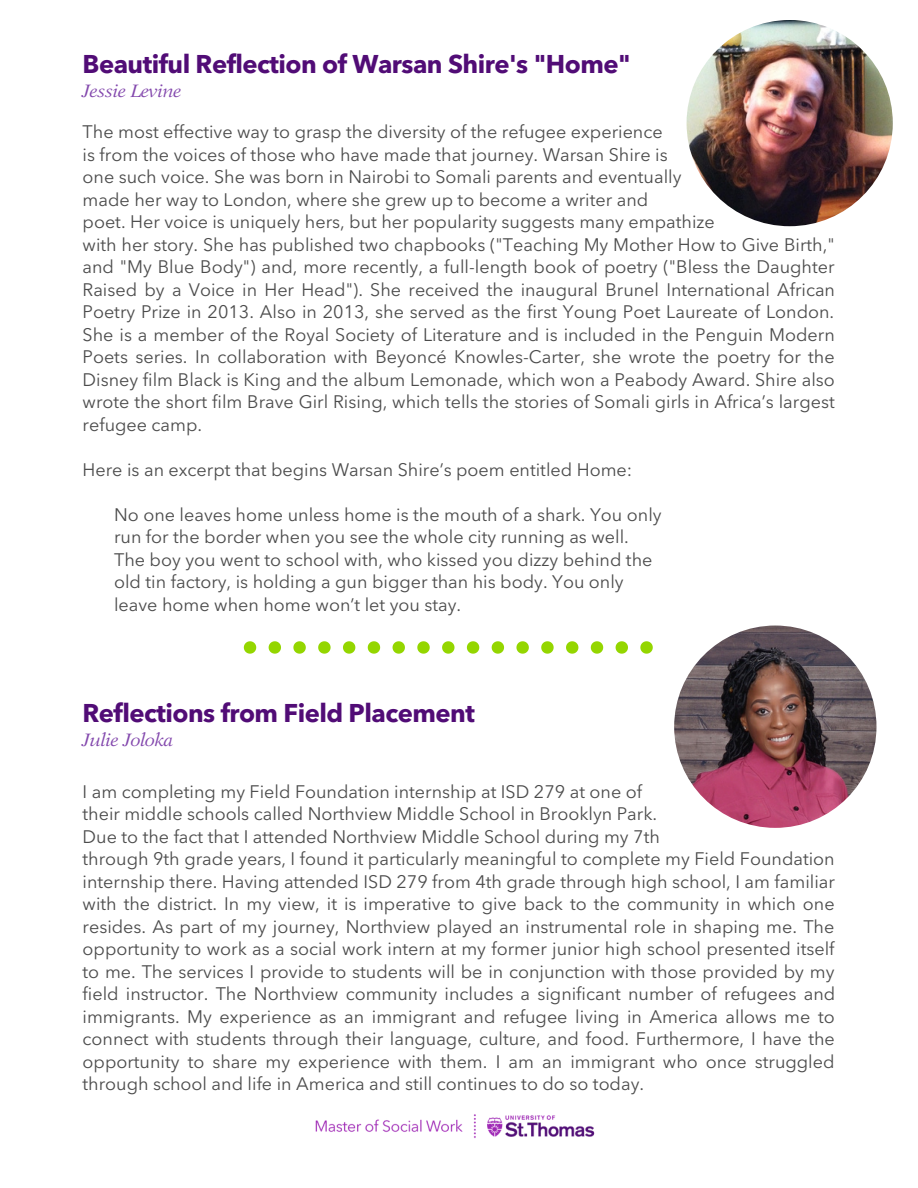
<style>
.page{position:relative;width:918px;height:1188px;background:#fff}
.page>*{position:absolute;margin:0;border:0;box-sizing:border-box;transform-origin:0 0}
.t1{font:700 25.5px "Avenir Next LT Pro";letter-spacing:-.02em;color:#510c76}
.t2{font:18px/22.5px "Avenir Next LT Pro";color:#4c4c4c;text-align:justify}
.t3{font:italic 18px "New Aster LT Std";letter-spacing:-.02em;color:#8348ad}
</style>
<div class="page">
<svg style="left:244px;top:641px;width:409px;height:13px"></svg>
<img style="left:315px;top:1114px;width:280px;height:25px">
<img style="left:687px;top:20px;width:206px;height:206px;border-radius:50%">
<img style="left:674px;top:626px;width:202px;height:202px;border-radius:50%">
<p class="t1" style="left:83px;top:54px;width:550px">Beautiful Reflection of Warsan Shire's "Home"</p>
<p class="t3" style="left:83px;top:83px;width:101px">Jessie Levine</p>
<p class="t2" style="left:83px;top:122px;width:582px">The most effective way to grasp the diversity of the refugee experience</p>
<p class="t2" style="left:83px;top:145px;width:587px">is from the voices of those who have made that journey. Warsan Shire is</p>
<p class="t2" style="left:83px;top:167px;width:600px">one such voice. She was born in Nairobi to Somali parents and eventually</p>
<p class="t2" style="left:83px;top:190px;width:567px">made her way to London, where she grew up to become a writer and</p>
<p class="t2" style="left:83px;top:212px;width:634px">poet. Her voice is uniquely hers, but her popularity suggests many empathize</p>
<p class="t2" style="left:83px;top:235px;width:754px">with her story. She has published two chapbooks ("Teaching My Mother How to Give Birth," and "My Blue Body") and, more recently, a full-length book of poetry ("Bless the Daughter Raised by a Voice in Her Head"). She received the inaugural Brunel International African Poetry Prize in 2013. Also in 2013, she served as the first Young Poet Laureate of London.<br>She is a member of the Royal Society of Literature and is included in the Penguin Modern Poets series. In collaboration with Beyoncé Knowles-Carter, she wrote the poetry for the Disney film Black is King and the album Lemonade, which won a Peabody Award. Shire also wrote the short film Brave Girl Rising, which tells the stories of Somali girls in Africa’s largest refugee camp.</p>
<p class="t2" style="left:83px;top:460px;width:551px">Here is an excerpt that begins Warsan Shire’s poem entitled Home:</p>
<p class="t2" style="left:114px;top:505px;width:549px">No one leaves home unless home is the mouth of a shark. You only</p>
<p class="t2" style="left:114px;top:527px;width:516px">run for the border when you see the whole city running as well.</p>
<p class="t2" style="left:114px;top:550px;width:540px">The boy you went to school with, who kissed you dizzy behind the</p>
<p class="t2" style="left:114px;top:572px;width:511px">old tin factory, is holding a gun bigger than his body. You only</p>
<p class="t2" style="left:114px;top:595px;width:349px">leave home when home won’t let you stay.</p>
<p class="t1" style="left:83px;top:703px;width:394px">Reflections from Field Placement</p>
<p class="t3" style="left:83px;top:732px;width:93px">Julie Joloka</p>
<p class="t2" style="left:83px;top:782px;width:561px">I am completing my Field Foundation internship at ISD 279 at one of</p>
<p class="t2" style="left:83px;top:804px;width:576px">their middle schools called Northview Middle School in Brooklyn Park.</p>
<p class="t2" style="left:83px;top:827px;width:579px">Due to the fact that I attended Northview Middle School during my 7th</p>
<p class="t2" style="left:83px;top:849px;width:754px">through 9th grade years, I found it particularly meaningful to complete my Field Foundation internship there. Having attended ISD 279 from 4th grade through high school, I am familiar with the district. In my view, it is imperative to give back to the community in which one resides. As part of my journey, Northview played an instrumental role in shaping me. The opportunity to work as a social work intern at my former junior high school presented itself to me. The services I provide to students will be in conjunction with those provided by my field instructor. The Northview community includes a significant number of refugees and immigrants. My experience as an immigrant and refugee living in America allows me to connect with students through their language, culture, and food. Furthermore, I have the opportunity to share my experience with them. I am an immigrant who once struggled through school and life in America and still continues to do so today.</p>
</div>
